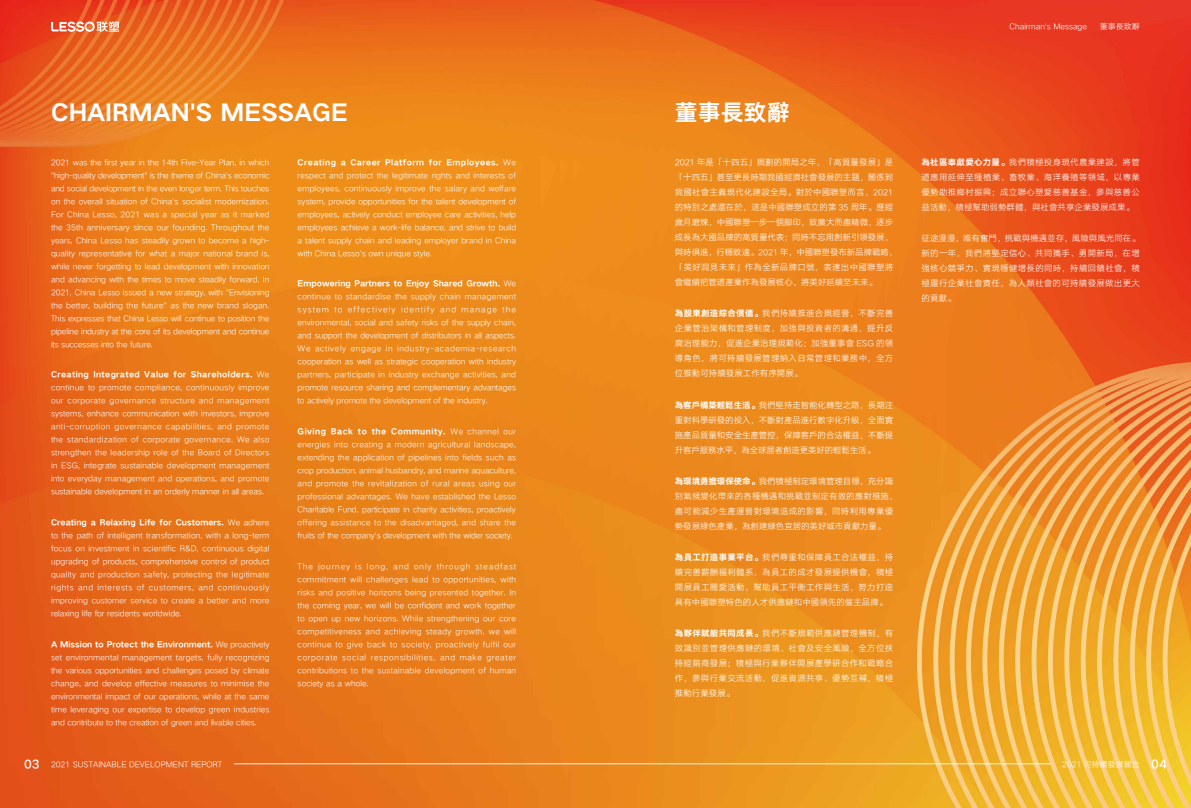
<style>
.page{position:relative;width:1191px;height:808px;background:#fff}
.page>*{position:absolute;margin:0;border:0;box-sizing:border-box;transform-origin:0 0}
.t1{font:23px "HY Qi Hei HZS";color:#fff}
.t2{font:8.5px/15px "HY Qi Hei DES";color:#fff;text-align:justify}
.t3{font:8px/13px "HY Qi Hei DES";color:#fff;text-align:justify}
.t4{font:8px "HY Qi Hei HZS";letter-spacing:.005em;color:#fff}
.t5{font:8px "HY Qi Hei HZS";letter-spacing:.04em;color:#fff}
.t6{font:8px "HY Qi Hei HZS";letter-spacing:.05em;color:#fff}
.t7{font:8px "HY Qi Hei HZS";letter-spacing:.065em;color:#fff}
.s1{font-family:"HY Qi Hei DES"}
.s2{font-family:"HY Qi Hei HZS"}
.s3{font-family:"HY Qi Hei FES";font-size:12px}
</style>
<div class="page">
<img style="left:0;top:0;width:1191px;height:808px">
<hr style="left:234px;top:763px;width:816px;height:1px;background:#fff">
<svg style="left:51px;top:21px;width:68px;height:11px"></svg>
<h1 class="t1" style="left:51px;top:96px;width:298px">CHAIRMAN'S MESSAGE</h1>
<p class="t3" style="left:51px;top:155px;width:220px">2021 was the first year in the 14th Five-Year Plan, in which "high-quality development" is the theme of China's economic and social development in the even longer term. This touches on the overall situation of China's socialist modernization.<br>For China Lesso, 2021 was a special year as it marked the 35th anniversary since our founding. Throughout the years, China Lesso has steadily grown to become a high&shy;quality representative for what a major national brand is, while never forgetting to lead development with innovation and advancing with the times to move steadily forward. In 2021, China Lesso issued a new strategy, with "Envisioning the better, building the future" as the new brand slogan.<br>This expresses that China Lesso will continue to position the pipeline industry at the core of its development and continue its successes into the future.</p>
<p class="t5" style="left:51px;top:369px;width:220px">Creating Integrated Value for Shareholders. <span class="s1">We</span></p>
<p class="t3" style="left:51px;top:381px;width:220px">continue to promote compliance, continuously improve our corporate governance structure and management systems, enhance communication with investors, improve anti-corruption governance capabilities, and promote the standardization of corporate governance. We also strengthen the leadership role of the Board of Directors in ESG, integrate sustainable development management into everyday management and operations, and promote sustainable development in an orderly manner in all areas.</p>
<p class="t4" style="left:51px;top:516px;width:220px">Creating a Relaxing Life for Customers. <span class="s1">We adhere</span></p>
<p class="t3" style="left:51px;top:529px;width:220px">to the path of intelligent transformation, with a long-term focus on investment in scientific R&amp;D, continuous digital upgrading of products, comprehensive control of product quality and production safety, protecting the legitimate rights and interests of customers, and continuously improving customer service to create a better and more relaxing life for residents worldwide.</p>
<p class="t4" style="left:51px;top:638px;width:220px">A Mission to Protect the Environment. <span class="s1">We proactively</span></p>
<p class="t3" style="left:51px;top:650px;width:220px">set environmental management targets, fully recognizing the various opportunities and challenges posed by climate change, and develop effective measures to minimise the environmental impact of our operations, while at the same time leveraging our expertise to develop green industries and contribute to the creation of green and livable cities.</p>
<p class="t6" style="left:298px;top:156px;width:220px">Creating a Career Platform for Employees. <span class="s1">We</span></p>
<p class="t3" style="left:298px;top:168px;width:220px">respect and protect the legitimate rights and interests of employees, continuously improve the salary and welfare system, provide opportunities for the talent development of employees, actively conduct employee care activities, help employees achieve a work-life balance, and strive to build a talent supply chain and leading employer brand in China with China Lesso's own unique style.</p>
<p class="t4" style="left:298px;top:278px;width:220px">Empowering Partners to Enjoy Shared Growth. <span class="s1">We</span></p>
<p class="t3" style="left:298px;top:290px;width:220px">continue to standardise the supply chain management system to effectively identify and manage the environmental, social and safety risks of the supply chain, and support the development of distributors in all aspects.<br>We actively engage in industry-academia-research cooperation as well as strategic cooperation with industry partners, participate in industry exchange activities, and promote resource sharing and complementary advantages to actively promote the development of the industry.</p>
<p class="t7" style="left:298px;top:425px;width:220px">Giving Back to the Community. <span class="s1">We channel our</span></p>
<p class="t3" style="left:298px;top:438px;width:220px">energies into creating a modern agricultural landscape, extending the application of pipelines into fields such as crop production, animal husbandry, and marine aquaculture, and promote the revitalization of rural areas using our professional advantages. We have established the Lesso Charitable Fund, participate in charity activities, proactively offering assistance to the disadvantaged, and share the fruits of the company's development with the wider society.</p>
<p class="t3" style="left:298px;top:559px;width:220px">The journey is long, and only through steadfast commitment will challenges lead to opportunities, with risks and positive horizons being presented together. In the coming year, we will be confident and work together to open up new horizons. While strengthening our core competitiveness and achieving steady growth, we will continue to give back to society, proactively fulfil our corporate social responsibilities, and make greater contributions to the sustainable development of human society as a whole.</p>
<h1 class="t1" style="left:675px;top:96px;width:116px">董事長致辭</h1>
<p class="t2" style="left:675px;top:154px;width:224px;text-align:left">2021 年是「十四五」規劃的開局之年，「高質量發展」是「十四五」甚至更長時期我國經濟社會發展的主題，關係到我國社會主義現代化建設全局。對於中國聯塑而言，2021的特別之處還在於，這是中國聯塑成立的第 35 周年。歷經歲月磨煉，中國聯塑一步一個腳印，致廣大而盡精微，逐步成長為大國品牌的高質量代表；同時不忘用創新引領發展，與時俱進，行穩致遠。2021 年，中國聯塑發布新品牌戰略，「美好洞見未來」作為全新品牌口號，表達出中國聯塑將會繼續把管道產業作為發展核心，將美好延續至未來。</p>
<p class="t2" style="left:675px;top:306px;width:220px"><span class="s2">為股東創造綜合價值。</span>我們持續推進合規經營，不斷完善企業管治架構和管理制度，加強與投資者的溝通，提升反腐治理能力，促進企業治理規範化；加強董事會 ESG 的領導角色，將可持續發展管理納入日常管理和業務中，全方位推動可持續發展工作有序開展。</p>
<p class="t2" style="left:675px;top:397px;width:220px"><span class="s2">為客戶構築輕鬆生活。</span>我們堅持走智能化轉型之路，長期注重對科學研發的投入，不斷對產品進行數字化升級，全面實施產品質量和安全生產管控，保障客戶的合法權益，不斷提升客戶服務水平，為全球居者創造更美好的輕鬆生活。</p>
<p class="t2" style="left:675px;top:473px;width:224px;text-align:left"><span class="s2">為環境勇擔環保使命。</span>我們積極制定環境管理目標，充分識別氣候變化帶來的各種機遇和挑戰並制定有效的應對措施，盡可能減少生產運營對環境造成的影響，同時利用專業優勢發展綠色產業，為創建綠色宜居的美好城市貢獻力量。</p>
<p class="t2" style="left:675px;top:549px;width:220px"><span class="s2">為員工打造事業平台。</span>我們尊重和保障員工合法權益，持續完善薪酬福利體系，為員工的成才發展提供機會，積極開展員工關愛活動，幫助員工平衡工作與生活，努力打造具有中國聯塑特色的人才供應鏈和中國領先的僱主品牌。</p>
<p class="t2" style="left:675px;top:625px;width:220px"><span class="s2">為夥伴賦能共同成長。</span>我們不斷規範供應鏈管理機制，有效識別並管理供應鏈的環境、社會及安全風險，全方位扶持經銷商發展；積極與行業夥伴開展產學研合作和戰略合作，參與行業交流活動，促進資源共享、優勢互補，積極推動行業發展。</p>
<p class="t3" style="left:1009px;top:20px;width:79px">Chairman's Message</p>
<p class="t3" style="left:1100px;top:20px;width:41px">董事長致辭</p>
<p class="t2" style="left:921px;top:154px;width:220px"><span class="s2">為社區奉獻愛心力量。</span>我們積極投身現代農業建設，將管道應用延伸至種植業、畜牧業、海洋養殖等領域，以專業優勢助推鄉村振興；成立聯心塑愛慈善基金，參與慈善公益活動，積極幫助弱勢群體，與社會共享企業發展成果。</p>
<p class="t2" style="left:921px;top:231px;width:220px">征途漫漫，唯有奮鬥，挑戰與機遇並存，風險與風光同在。新的一年，我們將堅定信心、共同攜手、勇開新局，在增強核心競爭力、實現穩健增長的同時，持續回饋社會，積極履行企業社會責任，為人類社會的可持續發展做出更大的貢獻。</p>
<p class="t3" style="left:24px;top:757px;width:200px"><span class="s3">03</span> 2021 SUSTAINABLE DEVELOPMENT REPORT</p>
<p class="t3" style="left:1062px;top:757px;width:106px">2021 可持續發展報告 <span class="s3">04</span></p>
</div>
